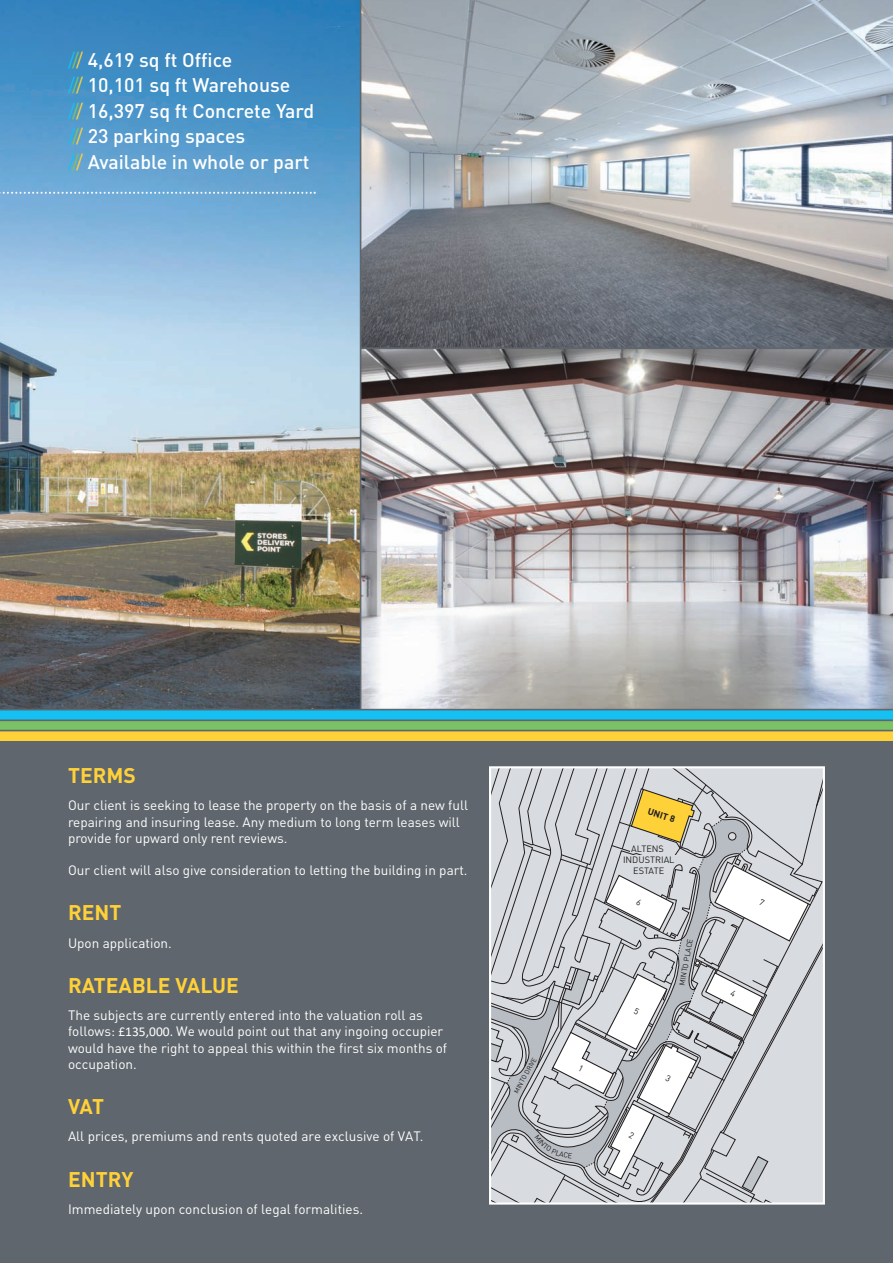
<style>
.page{position:relative;width:893px;height:1263px;background:#5f666d}
.page>*{position:absolute;margin:0;border:0;box-sizing:border-box;transform-origin:0 0}
.t1{font:700 21px "DIN";color:#ffd139}
.t2{font:500 19.5px/25.5px "DIN";color:#fff}
.t3{font:13.5px/16.2px "DIN";color:#fff}
.t4{font:700 9.3px "DIN";color:#231f20}
.t5{font:9.15px/10.9px "DIN";letter-spacing:-.005em;color:#231f20;text-align:center}
.t6{font:7.5px "DIN";color:#231f20}
.t7{font:6.6px "DIN";color:#231f20}
.s1{font-weight:400;color:#15c0f2}
.s2{font-weight:400;color:#79c366}
.s3{font-weight:400;color:#ffd139}
.s4{font-family:"Calibri"}
</style>
<div class="page">
<img style="left:0;top:0;width:360px;height:709px">
<div style="left:489px;top:766px;width:336px;height:438px;border:2px solid #fff"></div>
<svg style="left:0;top:192px;width:316px;height:2px"></svg>
<img style="left:361px;top:0;width:532px;height:709px">
<div style="left:0;top:710px;width:893px;height:10px;background:#15c0f2"></div>
<div style="left:0;top:720px;width:893px;height:10px;background:#79c366"></div>
<div style="left:0;top:730px;width:893px;height:11px;background:#ffd139"></div>
<hr style="left:0;top:719px;width:893px;height:2px;background:#5f666d">
<hr style="left:0;top:730px;width:893px;height:1px;background:#5f666d">
<hr style="left:360px;top:347px;width:533px;height:2px;background:#5f666d">
<svg style="left:491px;top:768px;width:332px;height:434px;background:#c9cacc"></svg>
<h2 class="t2" style="left:68px;top:49px;width:248px"><span class="s1">/</span><span class="s2">/</span><span class="s3">/</span> 4,619 sq ft Office<br><span class="s1">/</span><span class="s2">/</span><span class="s3">/</span> 10,101 sq ft Warehouse<br><span class="s1">/</span><span class="s2">/</span><span class="s3">/</span> 16,397 sq ft Concrete Yard <span class="s1">/</span><span class="s2">/</span><span class="s3">/</span> 23 parking spaces<br><span class="s1">/</span><span class="s2">/</span><span class="s3">/</span> Available in whole or part</h2>
<h1 class="t1" style="left:68px;top:768px;width:69px">TERMS</h1>
<p class="t3" style="left:68px;top:799px;width:402px">Our client is seeking to lease the property on the basis of a new full repairing and insuring lease. Any medium to long term leases will provide for upward only rent reviews.</p>
<p class="t3" style="left:68px;top:864px;width:401px">Our client will also give consideration to letting the building in part.</p>
<h1 class="t1" style="left:68px;top:905px;width:55px">RENT</h1>
<p class="t3" style="left:68px;top:936px;width:105px">Upon application.</p>
<h1 class="t1" style="left:68px;top:978px;width:172px">RATEABLE VALUE</h1>
<p class="t3" style="left:68px;top:1009px;width:381px">The subjects are currently entered into the valuation roll as follows: <span class="s4">£135,000.</span> We would point out that any ingoing occupier would have the right to appeal this within the first six months of occupation.</p>
<h1 class="t1" style="left:68px;top:1099px;width:38px">VAT</h1>
<p class="t3" style="left:68px;top:1130px;width:357px">All prices, premiums and rents quoted are exclusive of VAT.</p>
<h1 class="t1" style="left:68px;top:1171px;width:67px">ENTRY</h1>
<p class="t3" style="left:68px;top:1202px;width:297px">Immediately upon conclusion of legal formalities.</p>
<p class="t7" style="left:514px;top:1092px;width:41px;rotate:-61deg">MINTO DRIVE</p>
<p class="t4" style="left:649px;top:808px;width:30px;rotate:17deg">UNIT 8</p>
<p class="t5" style="left:623px;top:844px;width:53px">ALTENS<br>INDUSTRIAL<br>ESTATE</p>
<p class="t6" style="left:679px;top:985px;width:49px;rotate:-80deg">MINTO PLACE</p>
</div>
